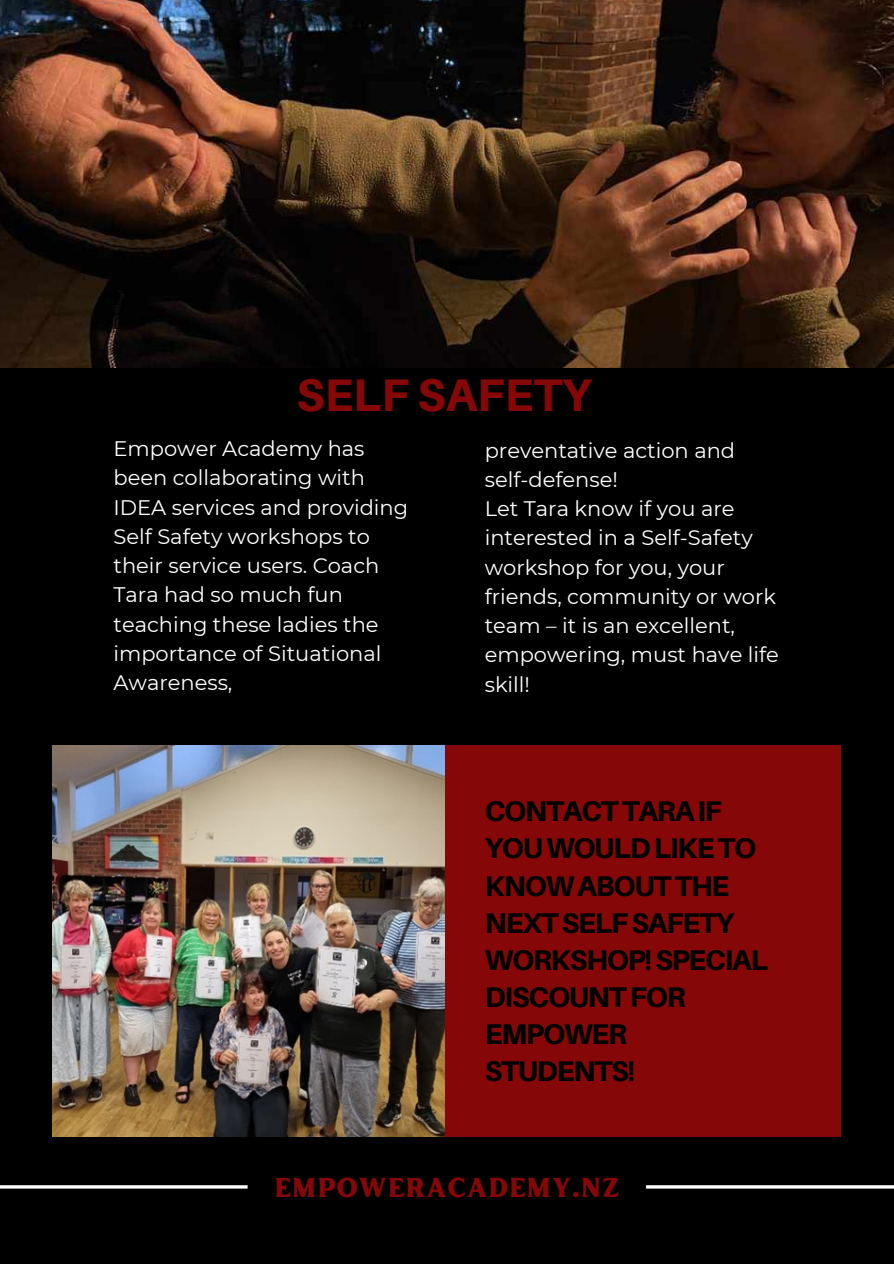
<style>
.page{position:relative;width:894px;height:1264px;background:#fff}
.page>*{position:absolute;margin:0;border:0;box-sizing:border-box;transform-origin:0 0}
.t1{font:800 45.75px "Aileron";color:#860707}
.t2{font:800 28.5px/37.2px "Aileron";letter-spacing:-.04em;color:#000}
.t3{font:27.3px "Inlander Smooth";color:#860707}
.t4{font:21px/29.2px "Montserrat";color:#fff}
</style>
<div class="page">
<div style="left:0;top:0;width:893px;height:1263px;background:#000"></div>
<img style="left:0;top:0;width:893px;height:368px">
<div style="left:359px;top:745px;width:481px;height:391px;background:#860707"></div>
<img style="left:53px;top:745px;width:391px;height:391px">
<hr style="left:646px;top:1185px;width:247px;height:3px;background:#fff">
<hr style="left:0;top:1185px;width:247px;height:3px;background:#fff">
<h1 class="t1" style="left:296px;top:366px;width:296px">SELF SAFETY</h1>
<p class="t4" style="left:113px;top:434px;width:296px">Empower Academy has been collaborating with<br>IDEA services and providing<br>Self Safety workshops to their service users. Coach<br>Tara had so much fun teaching these ladies the importance of Situational<br>Awareness,</p>
<p class="t4" style="left:484px;top:435px;width:295px">preventative action and self-defense!<br>Let Tara know if you are interested in a Self-Safety workshop for you, your friends, community or work team – it is an excellent, empowering, must have life skill!</p>
<h2 class="t2" style="left:484px;top:792px;width:285px">CONTACTTARAIF<br>YOUWOULDLIKETO<br>KNOWABOUTTHE<br>NEXTSELFSAFETY<br>WORKSHOP!SPECIAL<br>DISCOUNTFOR<br>EMPOWER<br>STUDENTS!</h2>
<h3 class="t3" style="left:273px;top:1167px;width:347px">EMPOWERACADEMY.NZ</h3>
</div>
